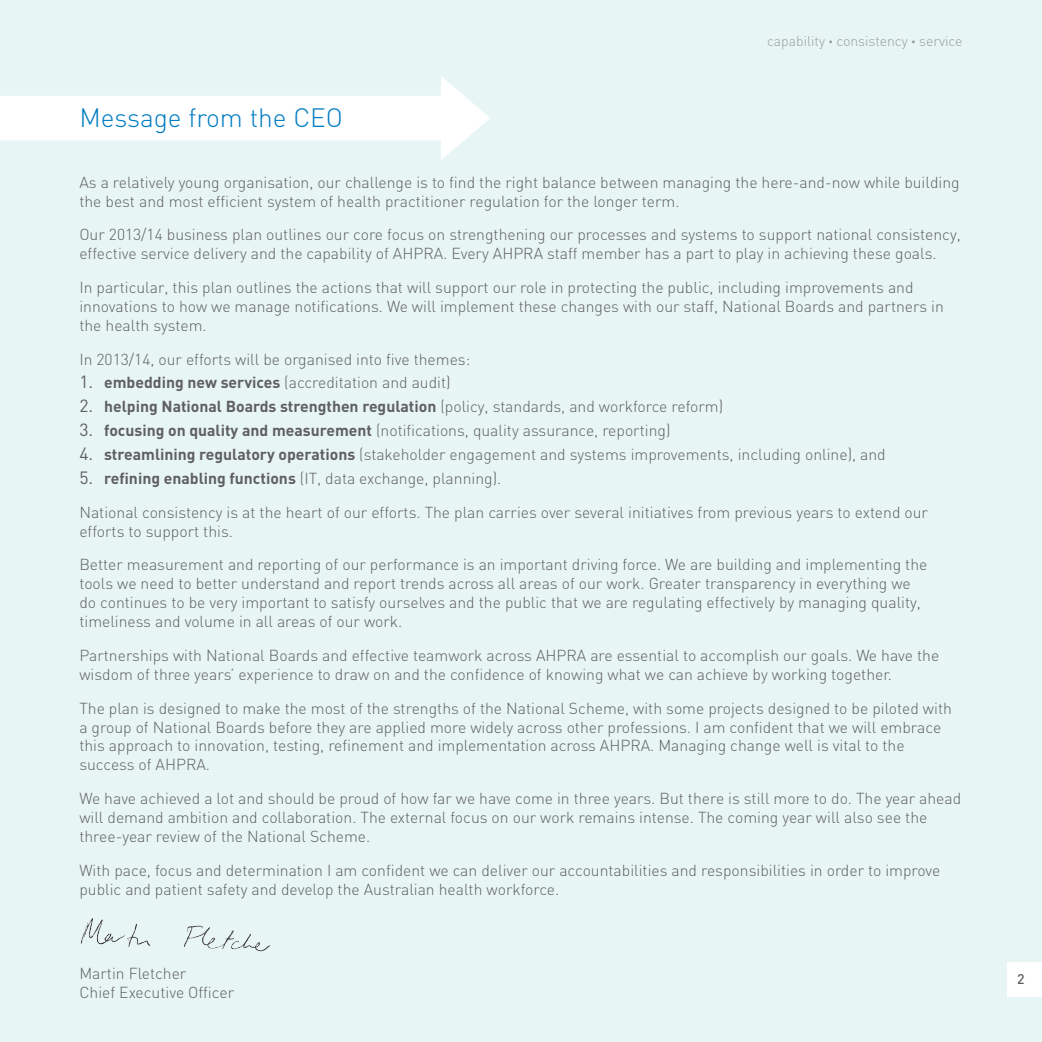
<style>
.page{position:relative;width:1042px;height:1042px;background:#e7f5f4}
.page>*{position:absolute;margin:0;border:0;box-sizing:border-box;transform-origin:0 0}
.t1{font:300 26.25px "DIN";color:#007cc2}
.t2{font:300 15.75px/18.9px "DIN";color:#5f5f62}
.t3{font:700 15.75px "DIN";color:#5f5f62}
.t4{font:300 14px "DIN";color:#9b9ca0}
.t5{font:500 14px "DIN";color:#5f5f62}
.s1{font-weight:900}
.s2{font-weight:400;font-size:17.5px}
.s3{font-weight:700}
.s4{font-weight:300}
</style>
<div class="page">
<div style="left:1007px;top:962px;width:35px;height:35px;background:#fff"></div>
<svg style="left:0;top:76px;width:490px;height:84px"></svg>
<img style="left:80px;top:918px;width:191px;height:34px">
<h1 class="t1" style="left:79px;top:101px;width:265px">Message from the CEO</h1>
<p class="t4" style="left:767px;top:33px;width:197px">capability <span class="s1">·</span> consistency <span class="s1">·</span> service</p>
<p class="t2" style="left:79px;top:172px;width:882px">As a relatively young organisation, our challenge is to find the right balance between managing the here-and-now while building the best and most efficient system of health practitioner regulation for the longer term.</p>
<p class="t2" style="left:79px;top:225px;width:883px">Our 2013/14 business plan outlines our core focus on strengthening our processes and systems to support national consistency, effective service delivery and the capability of AHPRA. Every AHPRA staff member has a part to play in achieving these goals.</p>
<p class="t2" style="left:79px;top:278px;width:866px">In particular, this plan outlines the actions that will support our role in protecting the public, including improvements and innovations to how we manage notifications. We will implement these changes with our staff, National Boards and partners in the health system.</p>
<p class="t2" style="left:79px;top:349px;width:392px">In 2013/14, our efforts will be organised into five themes:</p>
<p class="t2" style="left:79px;top:373px;width:373px"><span class="s2">1.</span> <span class="s3">embedding new services</span> (accreditation and audit)</p>
<p class="t3" style="left:79px;top:396px;width:645px"><span class="s2">2.</span> helping National Boards strengthen regulation <span class="s4">(policy, standards, and workforce reform)</span></p>
<p class="t2" style="left:79px;top:421px;width:592px"><span class="s2">3.</span> <span class="s3">focusing on quality and measurement</span> (notifications, quality assurance, reporting)</p>
<p class="t2" style="left:79px;top:445px;width:808px"><span class="s2">4.</span> <span class="s3">streamlining regulatory operations</span> (stakeholder engagement and systems improvements, including online), and</p>
<p class="t2" style="left:79px;top:461px;width:850px;line-height:33.8px"><span class="s2">5.</span> <span class="s3">refining enabling functions</span> (IT, data exchange, planning).<br>National consistency is at the heart of our efforts. The plan carries over several initiatives from previous years to extend our</p>
<p class="t2" style="left:79px;top:514px;width:849px;line-height:33.8px">efforts to support this.<br>Better measurement and reporting of our performance is an important driving force. We are building and implementing the</p>
<p class="t2" style="left:79px;top:574px;width:843px">tools we need to better understand and report trends across all areas of our work. Greater transparency in everything we do continues to be very important to satisfy ourselves and the public that we are regulating effectively by managing quality, timeliness and volume in all areas of our work.</p>
<p class="t2" style="left:79px;top:645px;width:861px">Partnerships with National Boards and effective teamwork across AHPRA are essential to accomplish our goals. We have the wisdom of three years’ experience to draw on and the confidence of knowing what we can achieve by working together.</p>
<p class="t2" style="left:79px;top:698px;width:874px">The plan is designed to make the most of the strengths of the National Scheme, with some projects designed to be piloted with a group of National Boards before they are applied more widely across other professions. I am confident that we will embrace this approach to innovation, testing, refinement and implementation across AHPRA. Managing change well is vital to the success of AHPRA.</p>
<p class="t2" style="left:79px;top:789px;width:883px">We have achieved a lot and should be proud of how far we have come in three years. But there is still more to do. The year ahead will demand ambition and collaboration. The external focus on our work remains intense. The coming year will also see the three-year review of the National Scheme.</p>
<p class="t2" style="left:79px;top:860px;width:862px">With pace, focus and determination I am confident we can deliver our accountabilities and responsibilities in order to improve public and patient safety and develop the Australian health workforce.</p>
<p class="t2" style="left:79px;top:964px;width:156px">Martin Fletcher<br>Chief Executive Officer</p>
<p class="t5" style="left:1017px;top:970px;width:9px">2</p>
</div>
